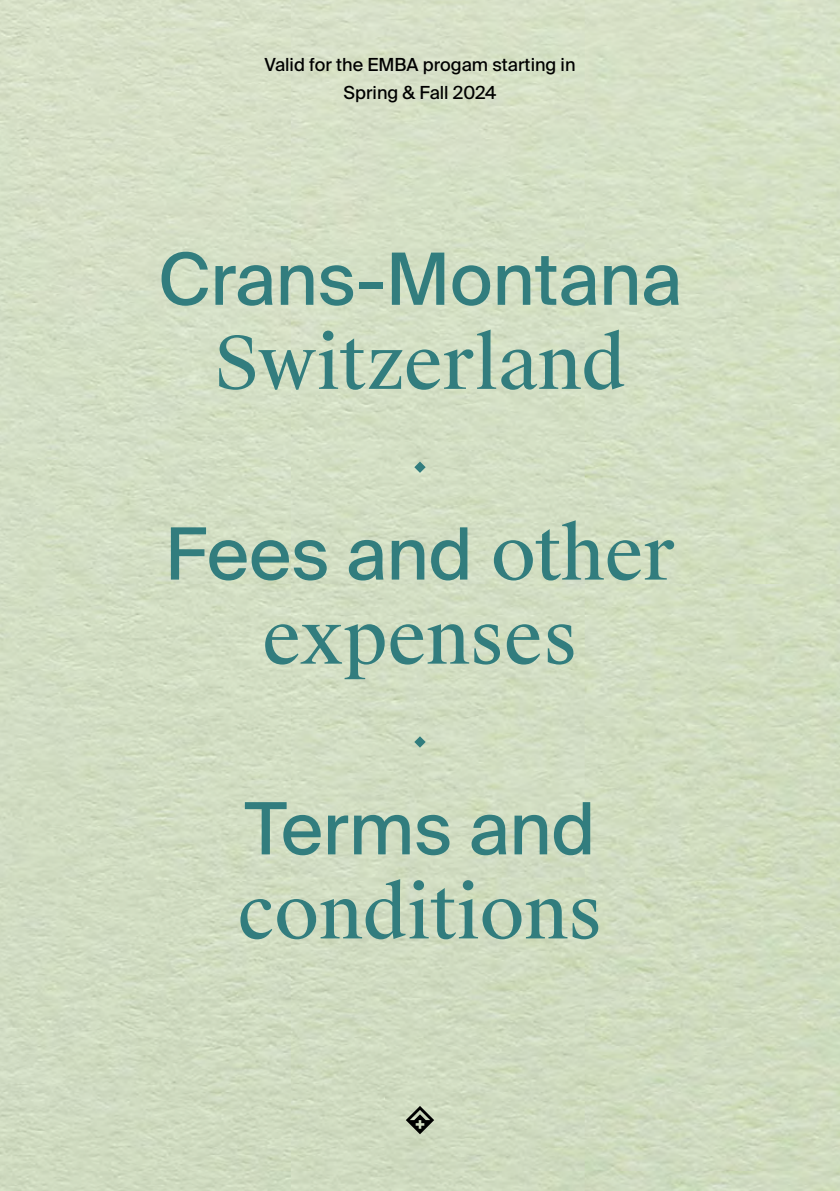
<style>
.page{position:relative;width:840px;height:1191px;background:#fff}
.page>*{position:absolute;margin:0;border:0;box-sizing:border-box;transform-origin:0 0}
.t1{font:72px "Suisse Intl";color:#327d7e}
.t2{font:72px "Suisse Works";color:#327d7e}
.t3{font:18px/28px "Suisse Intl";color:#000;text-align:center}
.s1{font-family:"Suisse Works"}
</style>
<div class="page">
<svg style="left:414px;top:461px;width:11px;height:12px"></svg>
<svg style="left:414px;top:736px;width:11px;height:11px"></svg>
<svg style="left:405px;top:1106px;width:29px;height:28px"></svg>
<p class="t3" style="left:264px;top:50px;width:312px">Valid for the EMBA progam starting in<br>Spring &amp; Fall 2024</p>
<h1 class="t1" style="left:158px;top:237px;width:525px">Crans-Montana</h1>
<h1 class="t2" style="left:214px;top:319px;width:412px">Switzerland</h1>
<h1 class="t1" style="left:165px;top:512px;width:511px">Fees and <span class="s1">other</span></h1>
<h1 class="t2" style="left:262px;top:593px;width:316px">expenses</h1>
<h1 class="t1" style="left:244px;top:787px;width:352px">Terms and</h1>
<h1 class="t2" style="left:237px;top:868px;width:366px">conditions</h1>
</div>
